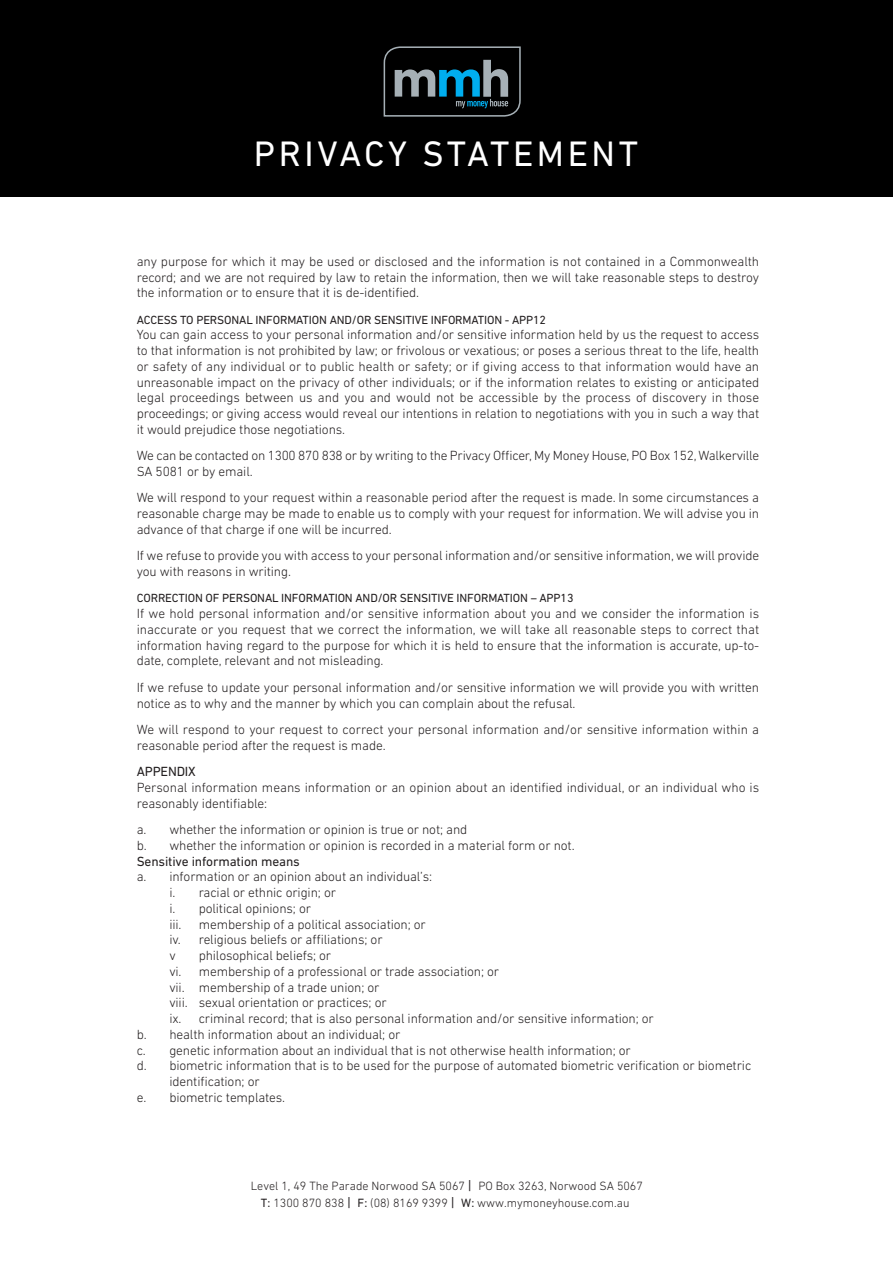
<style>
.page{position:relative;width:893px;height:1263px;background:#fff}
.page>*{position:absolute;margin:0;border:0;box-sizing:border-box;transform-origin:0 0}
.t1{font:36px "DIN Next LT Pro";letter-spacing:.1em;color:#fff}
.t2{font:300 13.5px/15.8px "DIN Next LT Pro";letter-spacing:-.01em;color:#231f20}
.t3{font:13.5px "DIN Next LT Pro";letter-spacing:-.01em;color:#231f20}
.t4{font:300 12.15px/17px "DIN Next LT Pro";color:#231f20;text-align:center}
.t5{font:12px "DIN Next LT Pro";letter-spacing:-.01em;color:#231f20}
.s1{font-weight:400;font-size:13.5px}
.s2{font-weight:400}
</style>
<div class="page">
<div style="left:0;top:0;width:893px;height:197px;background:#000"></div>
<svg style="left:384px;top:46px;width:137px;height:71px"></svg>
<h1 class="t1" style="left:254px;top:142px;width:386px">PRIVACY STATEMENT</h1>
<p class="t2" style="left:137px;top:254px;width:624px;text-align:justify">any purpose for which it may be used or disclosed and the information is not contained in a Commonwealth record; and we are not required by law to retain the information, then we will take reasonable steps to destroy the information or to ensure that it is de-identified.</p>
<p class="t5" style="left:137px;top:315px;width:411px">ACCESS TO PERSONAL INFORMATION AND/OR SENSITIVE INFORMATION - APP12</p>
<p class="t2" style="left:137px;top:328px;width:624px;text-align:justify">You can gain access to your personal information and/or sensitive information held by us the request to access to that information is not prohibited by law; or frivolous or vexatious; or poses a serious threat to the life, health or safety of any individual or to public health or safety; or if giving access to that information would have an unreasonable impact on the privacy of other individuals; or if the information relates to existing or anticipated legal proceedings between us and you and would not be accessible by the process of discovery in those proceedings; or giving access would reveal our intentions in relation to negotiations with you in such a way that it would prejudice those negotiations.</p>
<p class="t2" style="left:137px;top:449px;width:624px">We can be contacted on 1300 870 838 or by writing to the Privacy officer, My Money house, Po Box 152, Walkerville<br>SA 5081 or by email.</p>
<p class="t2" style="left:137px;top:491px;width:624px;text-align:justify">We will respond to your request within a reasonable period after the request is made. in some circumstances a reasonable charge may be made to enable us to comply with your request for information. We will advise you in advance of that charge if one will be incurred.</p>
<p class="t2" style="left:137px;top:549px;width:624px">if we refuse to provide you with access to your personal information and/or sensitive information, we will provide you with reasons in writing.</p>
<p class="t5" style="left:137px;top:594px;width:438px">CORRECTION OF PERSONAL INFORMATION AND/OR SENSITIVE INFORMATION – APP13</p>
<p class="t2" style="left:137px;top:607px;width:624px;text-align:justify">if we hold personal information and/or sensitive information about you and we consider the information is inaccurate or you request that we correct the information, we will take all reasonable steps to correct that information having regard to the purpose for which it is held to ensure that the information is accurate, up-to&shy;date, complete, relevant and not misleading.</p>
<p class="t2" style="left:137px;top:681px;width:624px">if we refuse to update your personal information and/or sensitive information we will provide you with written notice as to why and the manner by which you can complain about the refusal.</p>
<p class="t2" style="left:137px;top:723px;width:624px">We will respond to your request to correct your personal information and/or sensitive information within a reasonable period after the request is made.</p>
<p class="t3" style="left:137px;top:767px;width:61px">APPENDIX</p>
<p class="t2" style="left:137px;top:781px;width:624px">Personal information means information or an opinion about an identified individual, or an individual who is reasonably identifiable:</p>
<p class="t2" style="left:137px;top:823px;width:439px">a. whether the information or opinion is true or not; and<br>b. whether the information or opinion is recorded in a material form or not.</p>
<p class="t3" style="left:137px;top:856px;width:165px">Sensitive information means</p>
<p class="t2" style="left:169px;top:870px;width:264px;text-indent:-33px">a. information or an opinion about an individual’s: i. racial or ethnic origin; or<br>i. political opinions; or<br>iii.</p>
<p class="t2" style="left:169px;top:917px;width:258px;text-indent:29px">membership of a political association; or iv. religious beliefs or affiliations; or<br>v</p>
<p class="t2" style="left:199px;top:949px;width:134px">philosophical beliefs; or</p>
<p class="t2" style="left:169px;top:964px;width:331px">vi. membership of a professional or trade association; or</p>
<p class="t2" style="left:169px;top:980px;width:212px">vii. membership of a trade union; or</p>
<p class="t2" style="left:169px;top:996px;width:219px">viii. sexual orientation or practices; or</p>
<p class="t2" style="left:169px;top:1012px;width:486px">ix. criminal record; that is also personal information and/or sensitive information; or</p>
<p class="t2" style="left:137px;top:1027px;width:265px">b. health information about an individual; or</p>
<p class="t2" style="left:137px;top:1043px;width:496px">c. genetic information about an individual that is not otherwise health information; or</p>
<p class="t2" style="left:137px;top:1059px;width:616px">d. biometric information that is to be used for the purpose of automated biometric verification or biometric</p>
<p class="t2" style="left:169px;top:1075px;width:92px">identification; or</p>
<p class="t2" style="left:137px;top:1090px;width:150px">e. biometric templates.</p>
<p class="t4" style="left:251px;top:1177px;width:394px">Level 1, 49 The Parade Norwood SA 5067 <span class="s1">|</span> PO Box 3263, Norwood SA 5067<br><span class="s2">T:</span> 1300 870 838 <span class="s1">|</span> <span class="s2">F:</span> (08) 8169 9399 <span class="s1">|</span> <span class="s2">W:</span> www.mymoneyhouse.com.au</p>
</div>
